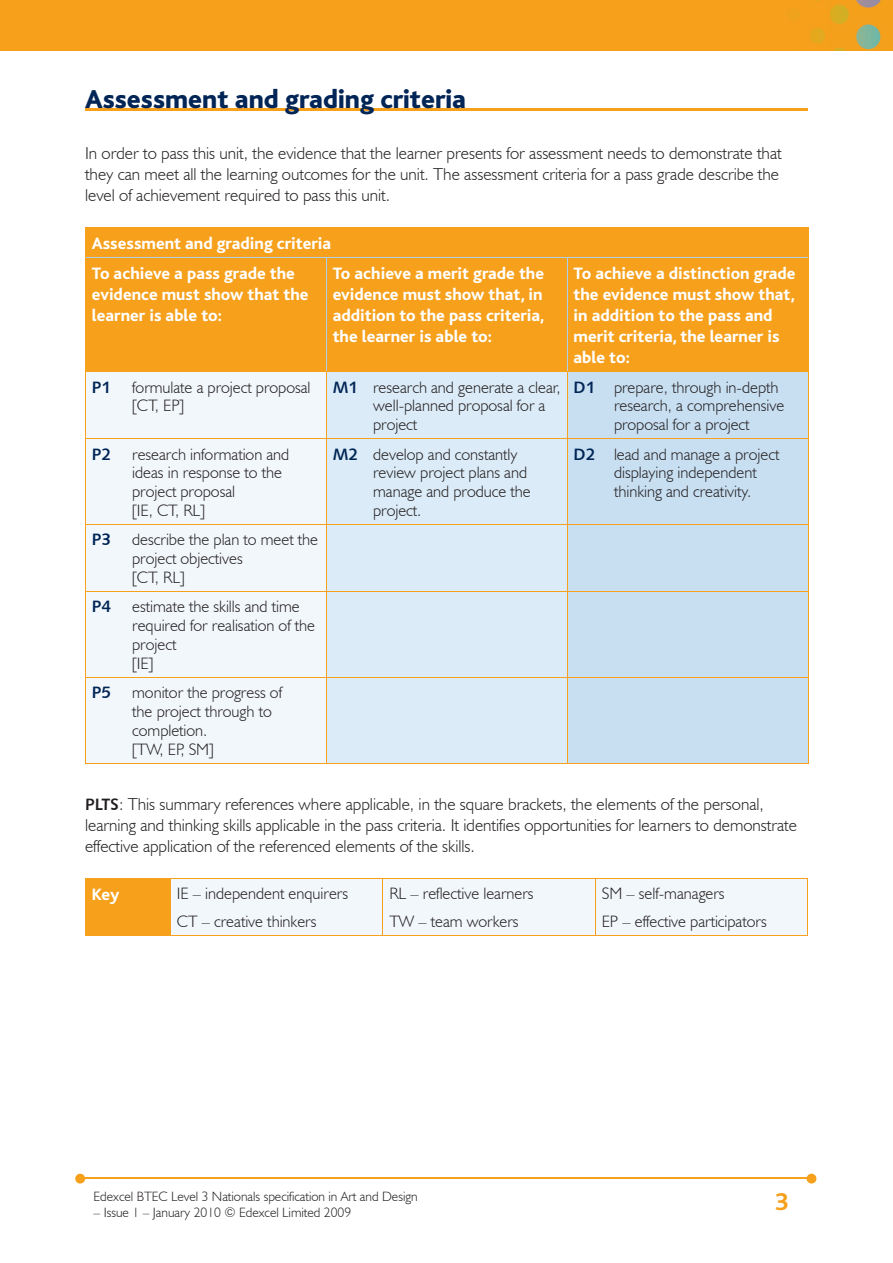
<style>
.page{position:relative;width:893px;height:1263px;background:#fff}
.page>*{position:absolute;margin:0;border:0;box-sizing:border-box;transform-origin:0 0}
.t1{font:800 27px "Bliss";color:#002556}
.t2{font:700 25.5px "Bliss";color:#f6a01b}
.t3{font:300 17.25px/21px "Humanist 521 BT";color:#231f20}
.t4{font:800 17.25px/21px "Bliss";color:#fff}
.t5{font:300 16.5px/18.8px "Humanist 521 BT";color:#231f20}
.t6{font:16.5px "Humanist 531 BT Bold A";color:#002556}
.t7{font:300 13.5px "Humanist 521 BT";color:#231f20}
.s1{font-family:"Humanist 531 BT Bold A";font-weight:400;color:#002556}
.s2{font-family:"Humanist 531 BT Bold A";font-weight:400;font-size:16.5px}
</style>
<div class="page">
<div style="left:0;top:0;width:893px;height:51px;background:#f6a01b"></div>
<hr style="left:82px;top:1178px;width:728px;height:1px;background:#f6a01b">
<svg style="left:807px;top:1174px;width:9px;height:9px"></svg>
<svg style="left:75px;top:1174px;width:10px;height:9px"></svg>
<hr style="left:85px;top:108px;width:723px;height:2px;background:#f6a01b">
<div style="left:86px;top:228px;width:722px;height:143px;background:#f6a01b"></div>
<div style="left:86px;top:372px;width:240px;height:391px;background:#f2f7fb"></div>
<div style="left:327px;top:372px;width:240px;height:391px;background:#dbebf7"></div>
<div style="left:568px;top:372px;width:240px;height:391px;background:#c8dff2"></div>
<svg style="left:85px;top:228px;width:1px;height:29px"></svg>
<svg style="left:808px;top:228px;width:1px;height:29px"></svg>
<hr style="left:85px;top:227px;width:241px;height:1px;background:#f6a01b">
<hr style="left:326px;top:227px;width:241px;height:1px;background:#f6a01b">
<hr style="left:567px;top:227px;width:241px;height:1px;background:#f6a01b">
<hr style="left:85px;top:257px;width:1px;height:114px;background:#f6a01b">
<hr style="left:86px;top:257px;width:240px;height:1px;background:#accfed">
<hr style="left:326px;top:258px;width:1px;height:113px;background:#accfed">
<hr style="left:326px;top:257px;width:241px;height:1px;background:#accfed">
<hr style="left:567px;top:258px;width:1px;height:113px;background:#accfed">
<hr style="left:808px;top:257px;width:1px;height:114px;background:#f6a01b">
<hr style="left:567px;top:257px;width:241px;height:1px;background:#accfed">
<hr style="left:85px;top:372px;width:1px;height:66px;background:#f6a01b">
<hr style="left:85px;top:371px;width:241px;height:1px;background:#f6a01b">
<hr style="left:326px;top:372px;width:1px;height:66px;background:#f6a01b">
<hr style="left:326px;top:371px;width:241px;height:1px;background:#f6a01b">
<hr style="left:567px;top:372px;width:1px;height:66px;background:#f6a01b">
<hr style="left:808px;top:372px;width:1px;height:66px;background:#f6a01b">
<hr style="left:567px;top:371px;width:241px;height:1px;background:#f6a01b">
<hr style="left:326px;top:439px;width:1px;height:85px;background:#f6a01b">
<hr style="left:567px;top:439px;width:1px;height:85px;background:#f6a01b">
<hr style="left:85px;top:439px;width:1px;height:85px;background:#f6a01b">
<hr style="left:808px;top:439px;width:1px;height:85px;background:#f6a01b">
<hr style="left:85px;top:438px;width:241px;height:1px;background:#f6a01b">
<hr style="left:326px;top:438px;width:241px;height:1px;background:#f6a01b">
<hr style="left:567px;top:438px;width:241px;height:1px;background:#f6a01b">
<hr style="left:326px;top:525px;width:1px;height:66px;background:#f6a01b">
<hr style="left:567px;top:525px;width:1px;height:66px;background:#f6a01b">
<hr style="left:85px;top:525px;width:1px;height:66px;background:#f6a01b">
<hr style="left:808px;top:525px;width:1px;height:66px;background:#f6a01b">
<hr style="left:85px;top:524px;width:241px;height:1px;background:#f6a01b">
<hr style="left:326px;top:524px;width:241px;height:1px;background:#f6a01b">
<hr style="left:567px;top:524px;width:241px;height:1px;background:#f6a01b">
<hr style="left:326px;top:592px;width:1px;height:85px;background:#f6a01b">
<hr style="left:567px;top:592px;width:1px;height:85px;background:#f6a01b">
<hr style="left:85px;top:592px;width:1px;height:85px;background:#f6a01b">
<hr style="left:808px;top:592px;width:1px;height:85px;background:#f6a01b">
<hr style="left:85px;top:591px;width:241px;height:1px;background:#f6a01b">
<hr style="left:326px;top:591px;width:241px;height:1px;background:#f6a01b">
<hr style="left:567px;top:591px;width:241px;height:1px;background:#f6a01b">
<hr style="left:326px;top:678px;width:1px;height:85px;background:#f6a01b">
<hr style="left:567px;top:678px;width:1px;height:85px;background:#f6a01b">
<hr style="left:85px;top:763px;width:241px;height:1px;background:#f6a01b">
<hr style="left:326px;top:763px;width:241px;height:1px;background:#f6a01b">
<hr style="left:567px;top:763px;width:241px;height:1px;background:#f6a01b">
<hr style="left:85px;top:678px;width:1px;height:85px;background:#f6a01b">
<hr style="left:808px;top:678px;width:1px;height:85px;background:#f6a01b">
<hr style="left:85px;top:677px;width:241px;height:1px;background:#f6a01b">
<hr style="left:326px;top:677px;width:241px;height:1px;background:#f6a01b">
<hr style="left:567px;top:677px;width:241px;height:1px;background:#f6a01b">
<div style="left:85px;top:878px;width:85px;height:57px;background:#f6a01b"></div>
<div style="left:171px;top:879px;width:636px;height:56px;background:#f2f7fb"></div>
<hr style="left:85px;top:935px;width:85px;height:1px;background:#f6a01b">
<hr style="left:170px;top:935px;width:213px;height:1px;background:#f6a01b">
<hr style="left:383px;top:935px;width:212px;height:1px;background:#f6a01b">
<hr style="left:595px;top:935px;width:213px;height:1px;background:#f6a01b">
<hr style="left:170px;top:879px;width:1px;height:56px;background:#f6a01b">
<hr style="left:383px;top:879px;width:1px;height:56px;background:#f6a01b">
<hr style="left:595px;top:879px;width:1px;height:56px;background:#f6a01b">
<hr style="left:807px;top:879px;width:1px;height:56px;background:#f6a01b">
<hr style="left:170px;top:878px;width:213px;height:1px;background:#f6a01b">
<hr style="left:383px;top:878px;width:212px;height:1px;background:#f6a01b">
<hr style="left:595px;top:878px;width:213px;height:1px;background:#f6a01b">
<h1 class="t1" style="left:85px;top:85px;width:383px">Assessment and grading criteria</h1>
<p class="t3" style="left:85px;top:142px;width:698px">In order to pass this unit, the evidence that the learner presents for assessment needs to demonstrate that they can meet all the learning outcomes for the unit. The assessment criteria for a pass grade describe the level of achievement required to pass this unit.</p>
<p class="t4" style="left:92px;top:229px;width:241px;line-height:30.2px">Assessment and grading criteria<br>To achieve a pass grade the</p>
<p class="t4" style="left:92px;top:284px;width:218px">evidence must show that the learner is able to:</p>
<p class="t4" style="left:333px;top:263px;width:213px;text-align:justify">To achieve a merit grade the evidence must show that, in addition to the pass criteria, the learner is able to:</p>
<p class="t4" style="left:574px;top:263px;width:224px">To achieve a distinction grade the evidence must show that, in addition to the pass and merit criteria, the learner is able to:</p>
<p class="t6" style="left:92px;top:377px;width:21px">P1</p>
<p class="t5" style="left:132px;top:377px;width:180px">formulate a project proposal [CT, EP]</p>
<p class="t5" style="left:373px;top:377px;width:189px;text-indent:-40px"><span class="s1">M1</span> research and generate a clear, well-planned proposal for a project</p>
<p class="t5" style="left:614px;top:377px;width:172px;text-indent:-40px"><span class="s1">D1</span> prepare, through in-depth research, a comprehensive proposal for a project</p>
<p class="t6" style="left:92px;top:444px;width:21px">P2</p>
<p class="t5" style="left:132px;top:444px;width:159px">research information and ideas in response to the project proposal<br>[IE, CT, RL]</p>
<p class="t5" style="left:373px;top:444px;width:159px;text-indent:-40px"><span class="s1">M2</span> develop and constantly review project plans and manage and produce the project.</p>
<p class="t5" style="left:614px;top:444px;width:167px;text-indent:-40px"><span class="s1">D2</span> lead and manage a project displaying independent thinking and creativity.</p>
<p class="t6" style="left:92px;top:529px;width:21px">P3</p>
<p class="t5" style="left:132px;top:530px;width:187px">describe the plan to meet the project objectives<br>[CT, RL]</p>
<p class="t6" style="left:92px;top:597px;width:21px">P4</p>
<p class="t5" style="left:132px;top:597px;width:184px">estimate the skills and time required for realisation of the project<br>[IE]</p>
<p class="t6" style="left:92px;top:682px;width:21px">P5</p>
<p class="t5" style="left:132px;top:683px;width:151px">monitor the progress of the project through to completion.<br>[TW, EP, SM]</p>
<p class="t3" style="left:85px;top:793px;width:713px"><span class="s2">PLTS</span>: This summary references where applicable, in the square brackets, the elements of the personal, learning and thinking skills applicable in the pass criteria. It identifies opportunities for learners to demonstrate effective application of the referenced elements of the skills.</p>
<p class="t4" style="left:92px;top:884px;width:29px">Key</p>
<p class="t5" style="left:177px;top:880px;width:173px;line-height:27.3px">IE – independent enquirers<br>CT – creative thinkers</p>
<p class="t5" style="left:389px;top:880px;width:146px;line-height:27.3px">RL – reflective learners<br>TW – team workers</p>
<p class="t5" style="left:602px;top:880px;width:166px;line-height:27.3px">SM – self-managers<br>EP – effective participators</p>
<p class="t7" style="left:94px;top:1188px;width:326px">Edexcel BTEC Level 3 Nationals specification in Art and Design</p>
<p class="t7" style="left:94px;top:1204px;width:259px">– Issue 1 – January 2010 © Edexcel Limited 2009</p>
<h2 class="t2" style="left:775px;top:1189px;width:15px">3</h2>
</div>
